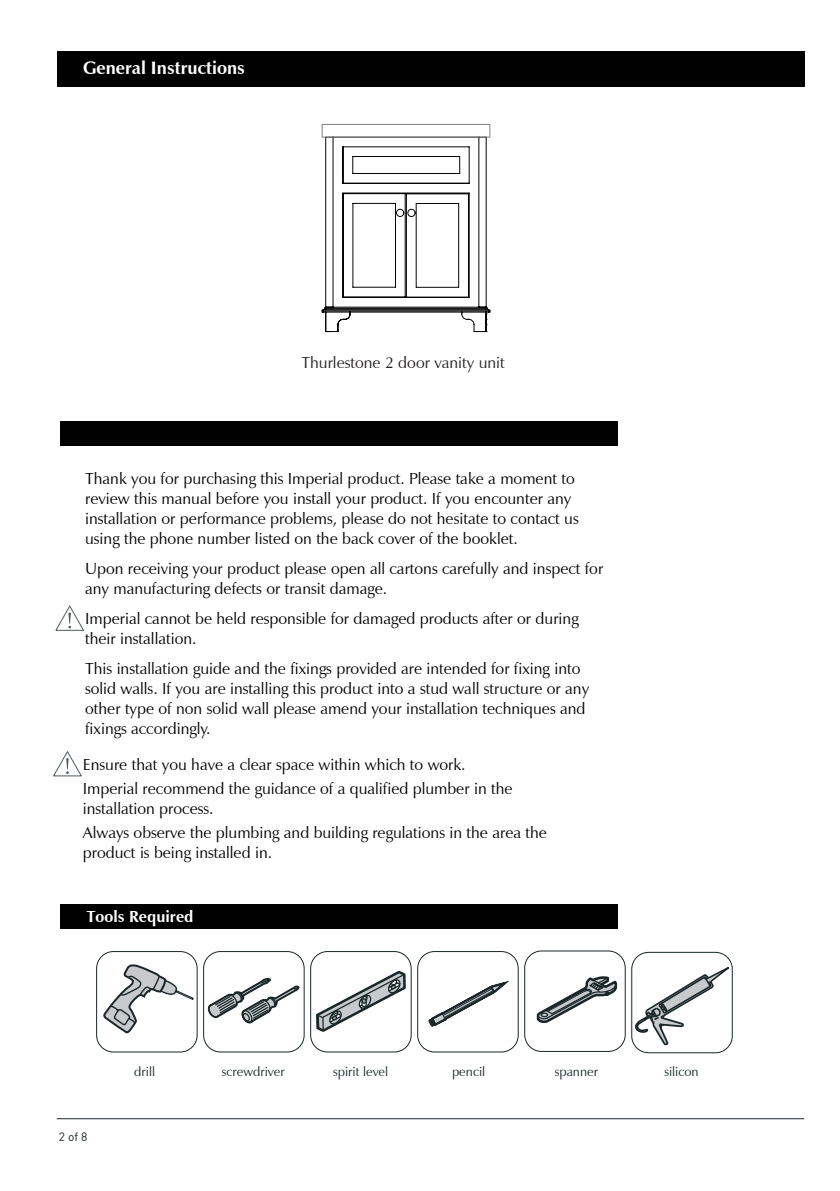
<style>
.page{position:relative;width:840px;height:1191px;background:#fff}
.page>*{position:absolute;margin:0;border:0;box-sizing:border-box;transform-origin:0 0}
.t1{font:700 18px "Zapf Humanist 601 BT";color:#fff}
.t2{font:16px/20px "Zapf Humanist 601 BT";color:#000}
.t3{font:16px "Zapf Humanist 601 BT";color:#231f20}
.t4{font:700 16px "Zapf Humanist 601 BT";color:#fff}
.t5{font:13px "Zapf Humanist 601 BT";color:#1a2628}
.t6{font:12px "DIN";color:#1a2628}
</style>
<div class="page">
<hr style="left:57px;top:1118px;width:746px;height:1px;background:#1a2628">
<div style="left:60px;top:421px;width:557px;height:25px;background:#000"></div>
<div style="left:57px;top:52px;width:746px;height:35px;background:#000"></div>
<div style="left:310px;top:951px;width:101px;height:101px;border:1px solid #1a2628;border-radius:17px"></div>
<svg style="left:314px;top:970px;width:93px;height:83px"></svg>
<div style="left:60px;top:904px;width:557px;height:25px;background:#000"></div>
<div style="left:417px;top:951px;width:101px;height:101px;border:1px solid #1a2628;border-radius:17px"></div>
<svg style="left:428px;top:980px;width:81px;height:47px"></svg>
<svg style="left:535px;top:952px;width:83px;height:71px"></svg>
<div style="left:524px;top:950px;width:101px;height:101px;border:1px solid #1a2628;border-radius:17px"></div>
<div style="left:96px;top:951px;width:101px;height:101px;border:1px solid #1a2628;border-radius:17px"></div>
<svg style="left:103px;top:964px;width:91px;height:70px"></svg>
<div style="left:631px;top:952px;width:101px;height:101px;border:1px solid #1a2628;border-radius:17px"></div>
<svg style="left:632px;top:958px;width:101px;height:87px"></svg>
<svg style="left:55px;top:605px;width:29px;height:26px"></svg>
<svg style="left:53px;top:751px;width:29px;height:26px"></svg>
<div style="left:203px;top:951px;width:101px;height:101px;border:1px solid #1a2628;border-radius:17px"></div>
<svg style="left:207px;top:977px;width:93px;height:47px"></svg>
<svg style="left:321px;top:136px;width:170px;height:197px"></svg>
<div style="left:321px;top:124px;width:169px;height:14px;border:1px solid #808180"></div>
<p class="t1" style="left:83px;top:57px;width:163px">General Instructions</p>
<p class="t3" style="left:301px;top:353px;width:205px">Thurlestone 2 door vanity unit</p>
<p class="t2" style="left:85px;top:468px;width:495px">Thank you for purchasing this Imperial product. Please take a moment to review this manual before you install your product. If you encounter any installation or performance problems, please do not hesitate to contact us using the phone number listed on the back cover of the booklet.</p>
<p class="t2" style="left:85px;top:558px;width:519px">Upon receiving your product please open all cartons carefully and inspect for any manufacturing defects or transit damage.</p>
<p class="t2" style="left:85px;top:608px;width:495px">Imperial cannot be held responsible for damaged products after or during their installation.</p>
<p class="t2" style="left:85px;top:658px;width:505px">This installation guide and the fixings provided are intended for fixing into solid walls. If you are installing this product into a stud wall structure or any other type of non solid wall please amend your installation techniques and fixings accordingly.</p>
<p class="t2" style="left:83px;top:753px;width:431px;line-height:24px">Ensure that you have a clear space within which to work.<br>Imperial recommend the guidance of a qualified plumber in the</p>
<p class="t2" style="left:83px;top:797px;width:465px;line-height:24px">installation process.<br>Always observe the plumbing and building regulations in the area the</p>
<p class="t2" style="left:83px;top:843px;width:191px">product is being installed in.</p>
<p class="t4" style="left:86px;top:907px;width:108px">Tools Required</p>
<p class="t6" style="left:59px;top:1129px;width:30px">2 of 8</p>
<p class="t5" style="left:134px;top:1063px;width:22px">drill</p>
<p class="t5" style="left:222px;top:1063px;width:64px">screwdriver</p>
<p class="t5" style="left:333px;top:1063px;width:57px">spirit level</p>
<p class="t5" style="left:452px;top:1063px;width:35px">pencil</p>
<p class="t5" style="left:554px;top:1063px;width:45px">spanner</p>
<p class="t5" style="left:664px;top:1063px;width:36px">silicon</p>
</div>
